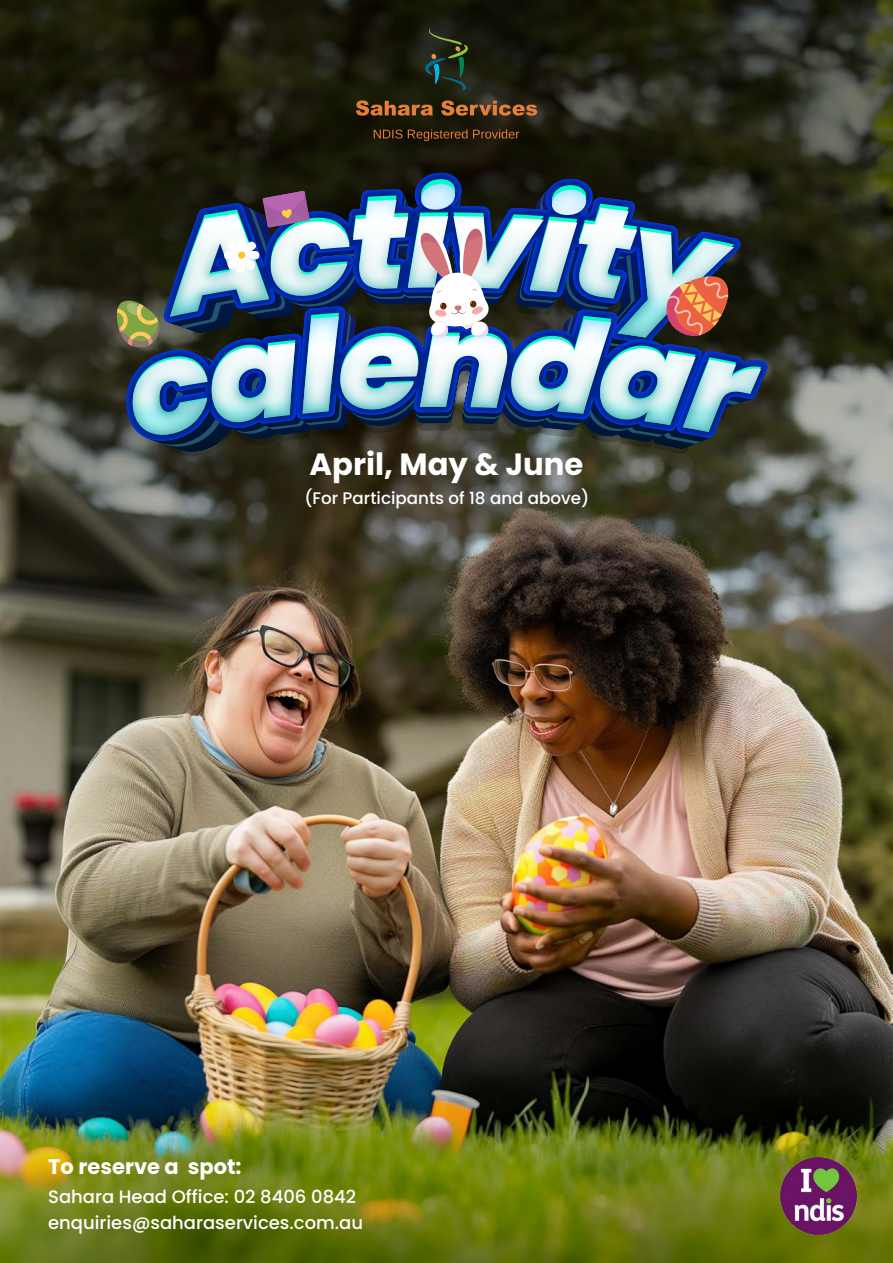
<style>
.page{position:relative;width:893px;height:1263px;background:#fff}
.page>*{position:absolute;margin:0;border:0;box-sizing:border-box;transform-origin:0 0}
.t1{font:700 30.6px "Poppins";color:#fff}
.t2{font:700 21px "Poppins";color:#fff}
.t3{font:500 18px/25.5px "Poppins";color:#fff}
.t4{font:500 16.8px "Poppins";color:#fff}
</style>
<div class="page">
<img style="left:0;top:0;width:893px;height:1263px">
<img style="left:0;top:361px;width:893px;height:893px">
<img style="left:780px;top:1158px;width:76px;height:76px">
<svg style="left:115px;top:173px;width:653px;height:283px;background:#5c7184"></svg>
<svg style="left:425px;top:28px;width:43px;height:62px;background:#243525"></svg>
<svg style="left:356px;top:100px;width:77px;height:16px"></svg>
<svg style="left:441px;top:100px;width:96px;height:16px;background:#764a25"></svg>
<svg style="left:374px;top:129px;width:145px;height:12px;background:#452c12"></svg>
<h1 class="t1" style="left:310px;top:442px;width:275px">April, May &amp; June</h1>
<p class="t4" style="left:304px;top:486px;width:287px">(For Participants of 18 and above)</p>
<p class="t2" style="left:48px;top:1152px;width:195px">To reserve a spot:</p>
<p class="t3" style="left:48px;top:1184px;width:316px">Sahara Head Office: 02 8406 0842 enquiries@saharaservices.com.au</p>
</div>
